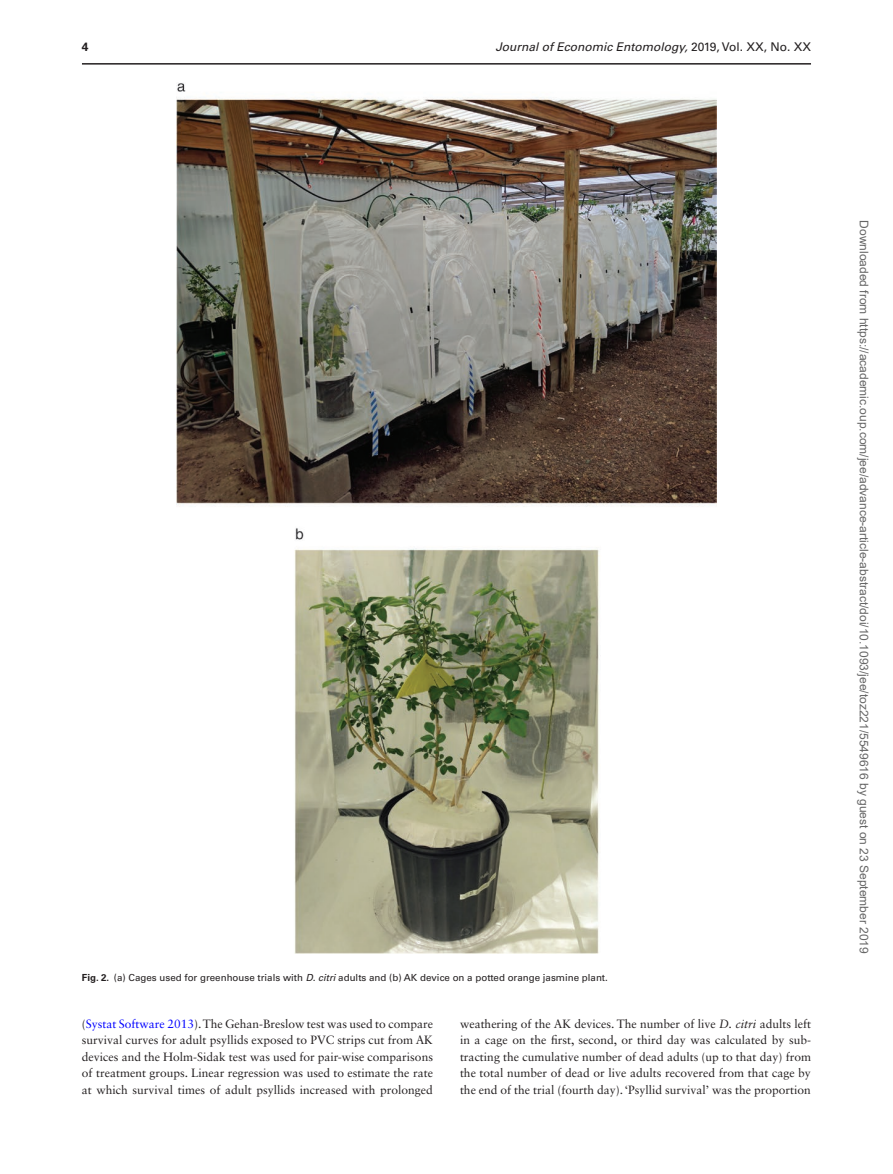
<style>
.page{position:relative;width:893px;height:1174px;background:#fff}
.page>*{position:absolute;margin:0;border:0;box-sizing:border-box;transform-origin:0 0}
.t1{font:12px/16.5px "Sabon LT Std";color:#231f20;text-align:justify}
.t2{font:12px "Arial";color:#666}
.t3{font:italic 12px "Univers LT Std";color:#231f20}
.t4{font:700 12px "Univers LT Std";color:#231f20}
.t5{font:9.75px "Univers LT Std";color:#231f20}
.s1{font-style:normal}
.s2{font-weight:700}
.s3{font-style:italic}
.s4{color:#00f}
</style>
<div class="page">
<img style="left:176px;top:83px;width:540px;height:870px">
<hr style="left:82px;top:63px;width:729px;height:2px;background:#231f20">
<p class="t4" style="left:82px;top:40px;width:8px">4</p>
<p class="t3" style="left:495px;top:40px;width:317px">Journal of Economic Entomology, <span class="s1">2019, Vol. XX, No. XX</span></p>
<p class="t5" style="left:82px;top:971px;width:527px"><span class="s2">Fig. 2.</span> (a) Cages used for greenhouse trials with <span class="s3">D. citri</span> adults and (b) AK device on a potted orange jasmine plant.</p>
<p class="t1" style="left:82px;top:1015px;width:353px">(<span class="s4">Systat Software 2013</span>). The Gehan-Breslow test was used to compare survival curves for adult psyllids exposed to PVC strips cut from AK devices and the Holm-Sidak test was used for pair-wise comparisons of treatment groups. Linear regression was used to estimate the rate at which survival times of adult psyllids increased with prolonged</p>
<p class="t1" style="left:460px;top:1015px;width:353px">weathering of the AK devices. The number of live <span class="s3">D. citri</span> adults left in a cage on the first, second, or third day was calculated by sub&shy;tracting the cumulative number of dead adults (up to that day) from the total number of dead or live adults recovered from that cage by the end of the trial (fourth day). ‘Psyllid survival’ was the proportion</p>
<p class="t2" style="left:868px;top:220px;width:735px;rotate:90deg">Downloaded from https://academic.oup.com/jee/advance-article-abstract/doi/10.1093/jee/toz221/5549616 by guest on 23 September 2019</p>
</div>
